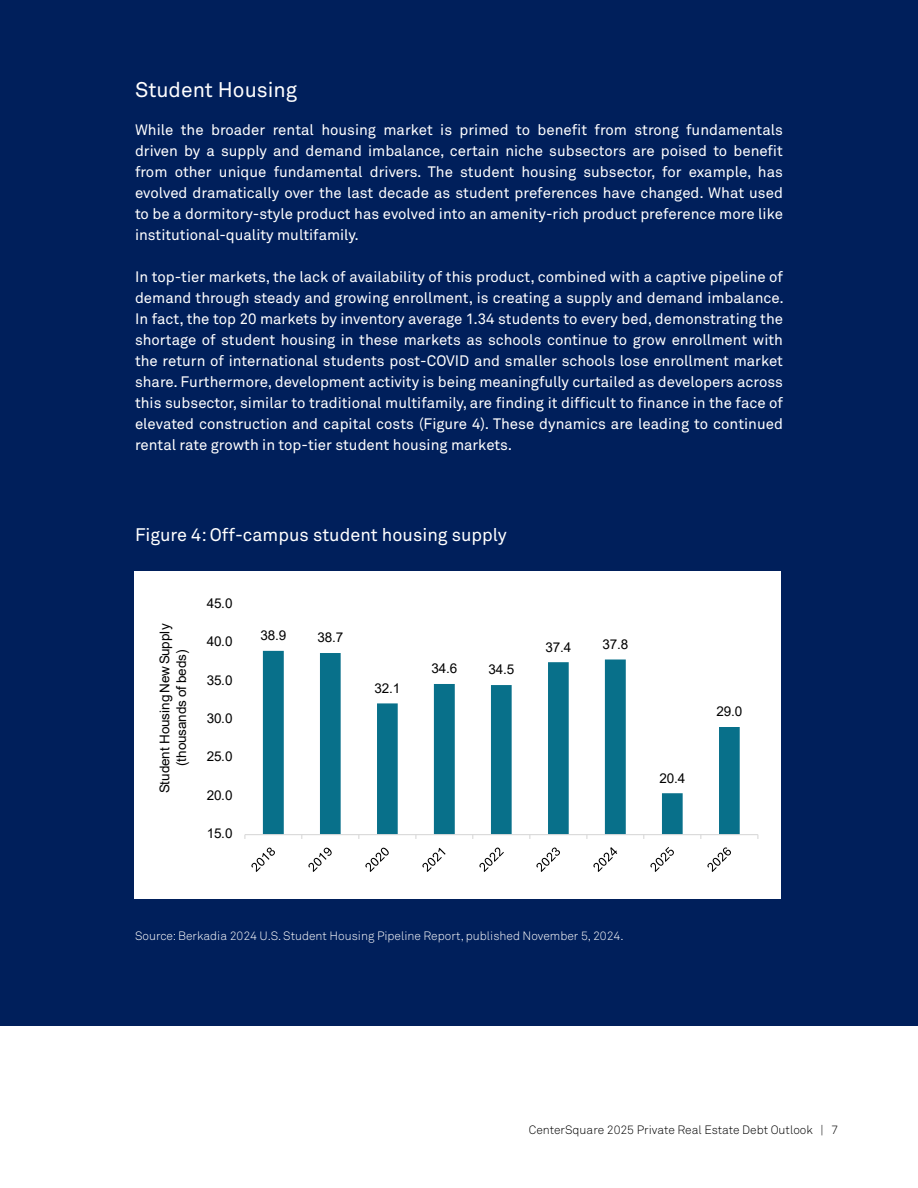
<style>
.page{position:relative;width:918px;height:1188px;background:#fff}
.page>*{position:absolute;margin:0;border:0;box-sizing:border-box;transform-origin:0 0}
.t1{font:21px "Akkurat Pro";color:#fff}
.t2{font:18px "Akkurat Pro";color:#fff}
.t3{font:15px/21px "Akkurat Pro";color:#fff;text-align:justify}
.t4{font:13.5px/16.5px "Arial";letter-spacing:-.02em;color:#000;text-align:center}
.t5{font:12px "Akkurat Light Pro";color:#fff}
.t6{font:12px "Akkurat Light Pro";color:#000}
</style>
<div class="page">
<div style="left:0;top:0;width:918px;height:1026px;background:#001f5b"></div>
<div style="left:134px;top:571px;width:647px;height:328px;background:#fff"></div>
<svg style="left:263px;top:651px;width:477px;height:183px"></svg>
<hr style="left:245px;top:834px;width:513px;height:1px;background:#d9d9d9">
<svg style="left:251px;top:848px;width:24px;height:24px"></svg>
<svg style="left:308px;top:848px;width:24px;height:24px"></svg>
<svg style="left:365px;top:848px;width:24px;height:24px"></svg>
<svg style="left:422px;top:848px;width:24px;height:24px"></svg>
<svg style="left:479px;top:848px;width:25px;height:24px"></svg>
<svg style="left:536px;top:847px;width:24px;height:25px"></svg>
<svg style="left:593px;top:847px;width:24px;height:25px"></svg>
<svg style="left:650px;top:847px;width:24px;height:25px"></svg>
<svg style="left:707px;top:847px;width:24px;height:25px"></svg>
<h1 class="t1" style="left:135px;top:78px;width:164px">Student Housing</h1>
<p class="t3" style="left:135px;top:120px;width:649px">While the broader rental housing market is primed to benefit from strong fundamentals driven by a supply and demand imbalance, certain niche subsectors are poised to benefit from other unique fundamental drivers. The student housing subsector, for example, has evolved dramatically over the last decade as student preferences have changed. What used to be a dormitory-style product has evolved into an amenity-rich product preference more like institutional-quality multifamily.</p>
<p class="t3" style="left:135px;top:267px;width:650px">In top-tier markets, the lack of availability of this product, combined with a captive pipeline of demand through steady and growing enrollment, is creating a supply and demand imbalance.<br>In fact, the top 20 markets by inventory average 1.34 students to every bed, demonstrating the shortage of student housing in these markets as schools continue to grow enrollment with the return of international students post-COVID and smaller schools lose enrollment market share. Furthermore, development activity is being meaningfully curtailed as developers across this subsector, similar to traditional multifamily, are finding it difficult to finance in the face of elevated construction and capital costs (Figure 4). These dynamics are leading to continued rental rate growth in top-tier student housing markets.</p>
<p class="t2" style="left:135px;top:525px;width:373px">Figure 4: Off-campus student housing supply</p>
<p class="t4" style="left:156px;top:793px;width:171px;rotate:-90deg">Student Housing New Supply (thousands of beds)</p>
<p class="t4" style="left:207px;top:595px;width:27px">45.0</p>
<p class="t4" style="left:207px;top:633px;width:27px">40.0</p>
<p class="t4" style="left:207px;top:672px;width:27px">35.0</p>
<p class="t4" style="left:207px;top:710px;width:27px">30.0</p>
<p class="t4" style="left:207px;top:748px;width:27px">25.0</p>
<p class="t4" style="left:207px;top:787px;width:27px">20.0</p>
<p class="t4" style="left:207px;top:825px;width:27px">15.0</p>
<p class="t4" style="left:261px;top:627px;width:27px">38.9</p>
<p class="t4" style="left:318px;top:629px;width:27px">38.7</p>
<p class="t4" style="left:375px;top:680px;width:27px">32.1</p>
<p class="t4" style="left:432px;top:660px;width:27px">34.6</p>
<p class="t4" style="left:489px;top:661px;width:27px">34.5</p>
<p class="t4" style="left:546px;top:639px;width:27px">37.4</p>
<p class="t4" style="left:603px;top:636px;width:27px">37.8</p>
<p class="t4" style="left:660px;top:770px;width:27px">20.4</p>
<p class="t4" style="left:717px;top:703px;width:27px">29.0</p>
<p class="t5" style="left:135px;top:928px;width:490px">Source: Berkadia 2024 U.S. Student Housing Pipeline Report, published November 5, 2024.</p>
<p class="t6" style="left:529px;top:1123px;width:311px">CenterSquare 2025 Private Real Estate Debt Outlook | 7</p>
</div>
